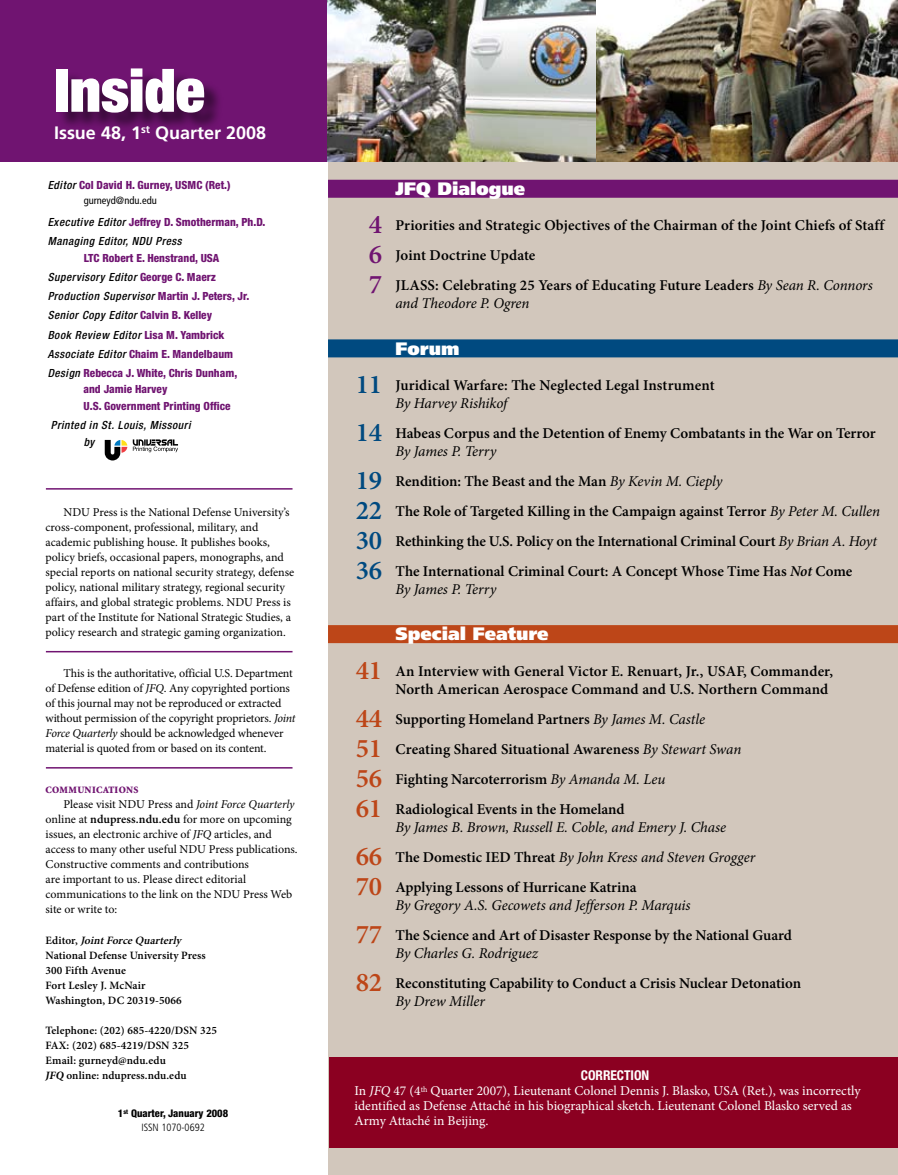
<style>
.page{position:relative;width:898px;height:1175px;background:#fff}
.page>*{position:absolute;margin:0;border:0;box-sizing:border-box;transform-origin:0 0}
.t1{font:900 condensed 60px "Helvetica Neue LT Std";letter-spacing:.005em;color:#fff}
.t2{font:900 18px "Frutiger LT Std";color:#fff}
.t3{font:700 18px "Frutiger LT Std";color:#fff}
.t4{font:600 15px/30px "Minion Pro";color:#000}
.t5{font:italic 15px/30px "Minion Pro";letter-spacing:-.005em;color:#000}
.t6{font:13.5px/15px "Minion Pro";color:#fff}
.t7{font:700 condensed 13.5px "Helvetica Neue LT Std";color:#fff}
.t8{font:12px/15px "Minion Pro";letter-spacing:-.005em;color:#000}
.t9{font:800 condensed 11.25px/19.2px "Helvetica Neue LT Std";color:#701471}
.t10{font:600 11.25px/15px "Minion Pro";letter-spacing:.01em;color:#000}
.t11{font:italic 500 condensed 11.25px/19.2px "Helvetica Neue LT Std";letter-spacing:.05em;color:#000}
.t12{font:800 condensed 10.5px "Helvetica Neue LT Std";color:#000}
.t13{font:condensed 10.5px "Frutiger LT Std";color:#000}
.t14{font:300 condensed 10.5px "Frutiger LT Std";color:#000}
.t15{font:900 9.75px "Minion Std";letter-spacing:.03em;color:#701471}
.s1{font-weight:500;font-style:italic;color:#000}
.s2{font-weight:800;font-style:normal;color:#701471}
.s3{font-style:italic}
.s4{font-weight:600}
.s5{font-weight:700;font-style:italic}
.s6{font-size:27px;color:#701471}
.s7{font-weight:400;font-style:italic}
.s8{font-size:27px;color:#004a80}
.s9{font-size:27px;color:#bd4618}
.s10{font-weight:600;font-style:normal;font-size:27px;color:#bd4618}
.s11{font-weight:600;font-style:normal}
</style>
<div class="page">
<div style="left:328px;top:0;width:570px;height:1174px;background:#d2c7bc"></div>
<div style="left:0;top:0;width:328px;height:162px;background:#701471"></div>
<div style="left:56px;top:69px;width:168px;height:64px;background:#000;opacity:.5"></div>
<div style="left:328px;top:180px;width:570px;height:18px;background:#701471"></div>
<div style="left:328px;top:339px;width:570px;height:18px;background:#004a80"></div>
<div style="left:328px;top:625px;width:570px;height:18px;background:#bd4618"></div>
<svg style="left:105px;top:440px;width:22px;height:20px"></svg>
<svg style="left:133px;top:439px;width:45px;height:13px"></svg>
<hr style="left:46px;top:488px;width:246px;height:1px;background:#701471">
<hr style="left:46px;top:651px;width:246px;height:1px;background:#701471">
<hr style="left:46px;top:767px;width:246px;height:1px;background:#701471">
<img style="left:328px;top:0;width:570px;height:162px">
<div style="left:329px;top:1058px;width:569px;height:90px;background:#8b0021"></div>
<h1 class="t1" style="left:54px;top:52px;width:152px">Inside</h1>
<p class="t3" style="left:54px;top:122px;width:214px">Issue 48, 1<sup>st</sup> Quarter 2008</p>
<p class="t9" style="left:48px;top:175px;width:185px"><span class="s1">Editor</span> Col David H. Gurney, USMC (Ret.)</p>
<p class="t13" style="left:84px;top:194px;width:75px">gurneyd@ndu.edu</p>
<p class="t11" style="left:48px;top:212px;width:219px">Executive Editor <span class="s2">Jeffrey D. Smotherman, Ph.D.<br></span>Managing Editor, NDU Press</p>
<p class="t9" style="left:48px;top:248px;width:203px;text-indent:36px">LTC Robert E. Henstrand, USA <span class="s1">Supervisory Editor</span> George C. Maerz <span class="s1">Production Supervisor</span> Martin J. Peters, Jr.<br><span class="s1">Senior Copy Editor</span> Calvin B. Kelley<br><span class="s1">Book Review Editor</span> Lisa M. Yambrick <span class="s1">Associate Editor</span> Chaim E. Mandelbaum <span class="s1">Design</span> Rebecca J. White, Chris Dunham,</p>
<p class="t9" style="left:83px;top:381px;width:149px;line-height:16.5px">and Jamie Harvey<br>U.S. Government Printing Office</p>
<p class="t11" style="left:84px;top:417px;width:108px;line-height:16.5px;text-indent:-33px">Printed in St. Louis, Missouri by</p>
<p class="t8" style="left:46px;top:505px;width:250px;text-indent:18px">NDU Press is the National Defense University’s cross-component, professional, military, and academic publishing house. It publishes books, policy briefs, occasional papers, monographs, and special reports on national security strategy, defense policy, national military strategy, regional security affairs, and global strategic problems. NDU Press is part of the Institute for National Strategic Studies, a policy research and strategic gaming organization.</p>
<p class="t8" style="left:46px;top:665px;width:251px;text-indent:18px">This is the authoritative, official U.S. Department of Defense edition of <span class="s3">JFQ</span>. Any copyrighted portions of this journal may not be reproduced or extracted without permission of the copyright proprietors. <span class="s3">Joint Force Quarterly</span> should be acknowledged whenever material is quoted from or based on its content.</p>
<p class="t15" style="left:46px;top:785px;width:94px">COMMUNICATIONS</p>
<p class="t8" style="left:46px;top:797px;width:254px;text-indent:18px">Please visit NDU Press and <span class="s3">Joint Force Quarterly </span>online at <span class="s4">ndupress.ndu.edu</span> for more on upcoming issues, an electronic archive of <span class="s3">JFQ</span> articles, and access to many other useful NDU Press publications.<br>Constructive comments and contributions<br>are important to us. Please direct editorial communications to the link on the NDU Press Web site or write to:</p>
<p class="t10" style="left:46px;top:933px;width:162px">E d i t o r , <span class="s3">JointForceQuarterly<br></span>National Defense University Press<br>300 Fifth Avenue<br>Fort Lesley J. McNair<br>Washington, DC 20319-5066</p>
<p class="t10" style="left:46px;top:1023px;width:173px">Telephone: (202) 685-4220/DSN 325<br>FAX: (202) 685-4219/DSN 325<br>Email: gurneyd@ndu.edu<br><span class="s5">JFQ</span> online: ndupress.ndu.edu</p>
<p class="t12" style="left:118px;top:1107px;width:112px">1<sup>st</sup> Quarter, January 2008</p>
<p class="t14" style="left:141px;top:1121px;width:65px">ISSN 1070-0692</p>
<p class="t2" style="left:396px;top:178px;width:131px">JFQ Dialogue</p>
<p class="t4" style="left:369px;top:211px;width:517px"><span class="s6">4</span> Priorities and Strategic Objectives of the Chairman of the Joint Chiefs of Staff<br><span class="s6">6</span> Joint Doctrine Update<br><span class="s6">7</span> JLASS: Celebrating 25 Years of Educating Future Leaders <span class="s7">By Sean R. Connors</span></p>
<p class="t5" style="left:396px;top:289px;width:136px">and Theodore P. Ogren</p>
<p class="t2" style="left:396px;top:337px;width:66px">Forum</p>
<p class="t4" style="left:396px;top:377px;width:321px;line-height:18px;text-indent:-40px"><span class="s8">11</span> Juridical Warfare: The Neglected Legal Instrument<br><span class="s7">By Harvey Rishikof</span></p>
<p class="t4" style="left:396px;top:425px;width:482px;line-height:18px;text-indent:-40px"><span class="s8">14</span> Habeas Corpus and the Detention of Enemy Combatants in the War on Terror<br><span class="s7">By James P. Terry</span></p>
<p class="t4" style="left:356px;top:467px;width:526px"><span class="s8">19</span> Rendition: The Beast and the Man <span class="s7">By Kevin M. Cieply<br></span><span class="s8">22</span> The Role of Targeted Killing in the Campaign against Terror <span class="s7">By Peter M. Cullen </span><span class="s8">30</span> Rethinking the U.S. Policy on the International Criminal Court <span class="s7">By Brian A. Hoyt </span><span class="s8">36</span> The International Criminal Court: A Concept Whose Time Has <span class="s3">Not</span> Come</p>
<p class="t5" style="left:396px;top:574px;width:102px">By James P. Terry</p>
<p class="t2" style="left:396px;top:623px;width:155px">Special Feature</p>
<p class="t4" style="left:396px;top:662px;width:439px;line-height:18px;text-indent:-40px"><span class="s9">41</span> An Interview with General Victor E. Renuart, Jr., USAF, Commander,<br>North American Aerospace Command and U.S. Northern Command</p>
<p class="t4" style="left:356px;top:704px;width:387px"><span class="s9">44</span> Supporting Homeland Partners <span class="s7">By James M. Castle<br></span><span class="s9">51</span> Creating Shared Situational Awareness <span class="s7">By Stewart Swan </span><span class="s9">56</span> Fighting Narcoterrorism <span class="s7">By Amanda M. Leu<br></span><span class="s9">61</span> Radiological Events in the Homeland</p>
<p class="t5" style="left:356px;top:812px;width:401px;text-indent:40px">By James B. Brown, Russell E. Coble, and Emery J. Chase<br><span class="s10">66</span> <span class="s11">The Domestic IED Threat</span> By John Kress and Steven Grogger<br><span class="s10">70</span> <span class="s11">Applying Lessons of Hurricane Katrina</span></p>
<p class="t4" style="left:356px;top:890px;width:438px;text-indent:40px"><span class="s7">By Gregory A.S. Gecowets and Jefferson P. Marquis<br></span><span class="s9">77</span> The Science and Art of Disaster Response by the National Guard</p>
<p class="t4" style="left:356px;top:938px;width:447px;text-indent:40px"><span class="s7">By Charles G. Rodriguez<br></span><span class="s9">82</span> Reconstituting Capability to Conduct a Crisis Nuclear Detonation</p>
<p class="t5" style="left:396px;top:986px;width:91px">By Drew Miller</p>
<p class="t7" style="left:581px;top:1067px;width:70px">CORRECTION</p>
<p class="t6" style="left:355px;top:1083px;width:508px">In <span class="s3">JFQ</span> 47 (4<sup>th</sup> Quarter 2007), Lieutenant Colonel Dennis J. Blasko, USA (Ret.), was incorrectly identified as Defense Attaché in his biographical sketch. Lieutenant Colonel Blasko served as<br>Army Attaché in Beijing.</p>
</div>
